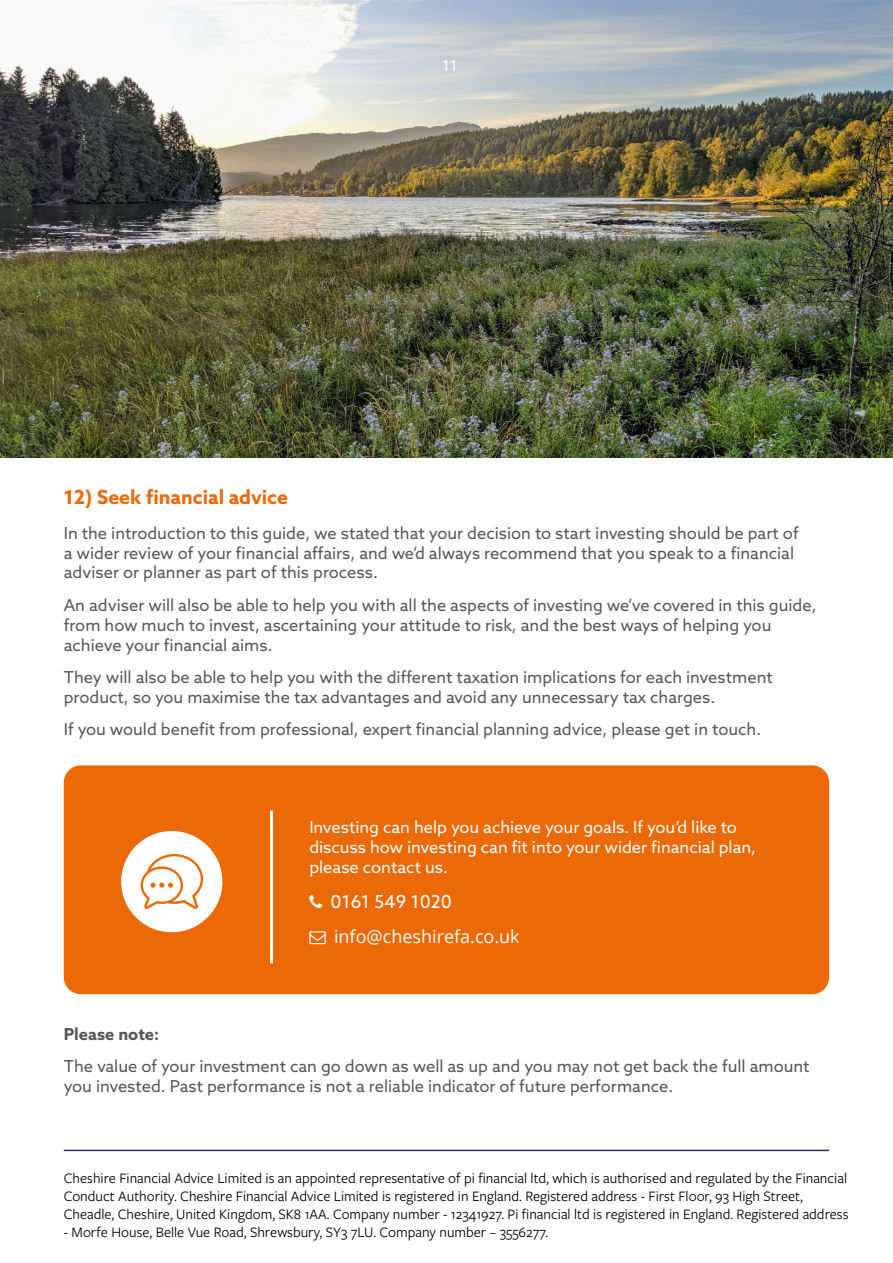
<style>
.page{position:relative;width:893px;height:1263px;background:#fff}
.page>*{position:absolute;margin:0;border:0;box-sizing:border-box;transform-origin:0 0}
.t1{font:700 19.5px "Azo Sans";color:#ec6907}
.t2{font:18px "Open Sans";color:#fff}
.t3{font:18px "Azo Sans";color:#fff}
.t4{font:16.5px/19.8px "Azo Sans";color:#575756}
.t5{font:16.5px/19.8px "Azo Sans";color:#fff}
.t6{font:700 16.5px "Azo Sans";color:#575756}
.t7{font:15px/18px "Freight Sans Pro";color:#000}
.t8{font:15px "Azo Sans";color:#fff}
</style>
<div class="page">
<img style="left:0;top:0;width:893px;height:457px">
<div style="left:64px;top:765px;width:765px;height:229px;background:#ec6907;border-radius:17px"></div>
<hr style="left:64px;top:1150px;width:765px;height:1px;background:#2d2c6a">
<hr style="left:270px;top:810px;width:3px;height:153px;background:#fff">
<div style="left:121px;top:831px;width:101px;height:101px;background:#fff;border-radius:50%"></div>
<svg style="left:141px;top:854px;width:62px;height:55px"></svg>
<p class="t8" style="left:442px;top:56px;width:17px">11</p>
<p class="t1" style="left:64px;top:484px;width:226px">12) Seek financial advice</p>
<p class="t4" style="left:64px;top:523px;width:736px">In the introduction to this guide, we stated that your decision to start investing should be part of a wider review of your financial affairs, and we’d always recommend that you speak to a financial adviser or planner as part of this process.</p>
<p class="t4" style="left:64px;top:595px;width:754px">An adviser will also be able to help you with all the aspects of investing we’ve covered in this guide, from how much to invest, ascertaining your attitude to risk, and the best ways of helping you achieve your financial aims.</p>
<p class="t4" style="left:64px;top:667px;width:711px">They will also be able to help you with the different taxation implications for each investment product, so you maximise the tax advantages and avoid any unnecessary tax charges.</p>
<p class="t4" style="left:64px;top:719px;width:699px">If you would benefit from professional, expert financial planning advice, please get in touch.</p>
<p class="t5" style="left:309px;top:817px;width:448px">Investing can help you achieve your goals. If you’d like to discuss how investing can fit into your wider financial plan, please contact us.</p>
<p class="t3" style="left:330px;top:890px;width:123px">0161 549 1020</p>
<p class="t2" style="left:334px;top:924px;width:187px">info@cheshirefa.co.uk</p>
<p class="t6" style="left:64px;top:1023px;width:97px">Please note:</p>
<p class="t4" style="left:64px;top:1056px;width:747px">The value of your investment can go down as well as up and you may not get back the full amount you invested. Past performance is not a reliable indicator of future performance.</p>
<p class="t7" style="left:64px;top:1168px;width:786px">Cheshire Financial Advice Limited is an appointed representative of pi financial ltd, which is authorised and regulated by the Financial<br>Conduct Authority. Cheshire Financial Advice Limited is registered in England. Registered address - First Floor, 93 High Street,<br>Cheadle, Cheshire, United Kingdom, SK8 1AA. Company number - 12341927. Pi financial ltd is registered in England. Registered address</p>
<p class="t7" style="left:64px;top:1222px;width:486px">- Morfe House, Belle Vue Road, Shrewsbury, SY3 7LU. Company number – 3556277.</p>
</div>
